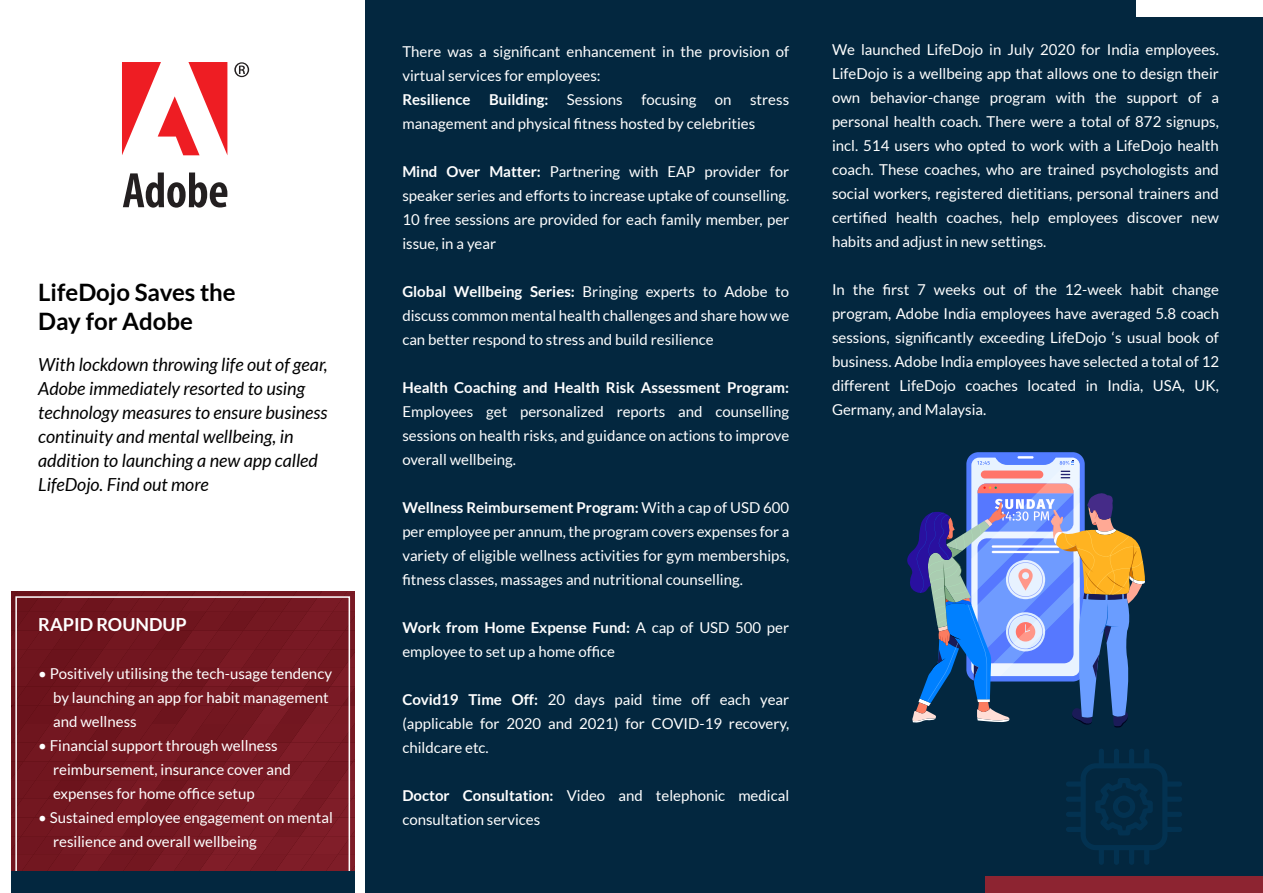
<style>
.page{position:relative;width:1263px;height:893px;background:#fff}
.page>*{position:absolute;margin:0;border:0;box-sizing:border-box;transform-origin:0 0}
.t1{font:700 24px/28.5px "Lato";color:#000}
.t2{font:italic 18px/24px "Lato";color:#000}
.t3{font:700 18px "Lato";color:#fff}
.t4{font:15px/24px "Lato";color:#fff;text-align:justify}
.t5{font:700 15px "Lato";color:#fff}
.s1{font-weight:700}
</style>
<div class="page">
<svg style="left:11px;top:592px;width:344px;height:278px;background:#741721"></svg>
<div style="left:15px;top:596px;width:335px;height:292px;border:2px solid #fff"></div>
<div style="left:11px;top:871px;width:344px;height:22px;background:#03273f"></div>
<div style="left:366px;top:0;width:897px;height:893px;background:#03273f"></div>
<svg style="left:234px;top:62px;width:15px;height:15px"></svg>
<svg style="left:123px;top:173px;width:104px;height:35px"></svg>
<svg style="left:122px;top:62px;width:105px;height:93px"></svg>
<div style="left:985px;top:876px;width:278px;height:17px;background:#8d2431"></div>
<div style="left:1136px;top:0;width:127px;height:17px;background:#fff"></div>
<svg style="left:1066px;top:749px;width:116px;height:116px"></svg>
<hr style="left:1017px;top:456px;width:16px;height:3px;background:#fff">
<svg style="left:907px;top:457px;width:238px;height:271px"></svg>
<h1 class="t1" style="left:38px;top:278px;width:199px">LifeDojo Saves the<br>Day for Adobe</h1>
<p class="t2" style="left:38px;top:353px;width:291px">With lockdown throwing life out of gear, Adobe immediately resorted to using technology measures to ensure business continuity and mental wellbeing, in addition to launching a new app called LifeDojo. Find out more</p>
<p class="t3" style="left:38px;top:614px;width:150px">RAPID ROUNDUP</p>
<p class="t4" style="left:53px;top:661px;width:280px;text-align:left;text-indent:-15px">• Positively utilising the tech-usage tendency by launching an app for habit management and wellness</p>
<p class="t4" style="left:53px;top:733px;width:239px;text-align:left;text-indent:-15px">• Financial support through wellness reimbursement, insurance cover and expenses for home office setup</p>
<p class="t4" style="left:53px;top:805px;width:281px;text-indent:-15px">• Sustained employee engagement on mental resilience and overall wellbeing</p>
<p class="t4" style="left:402px;top:40px;width:388px;text-align:left">There was a significant enhancement in the provision of virtual services for employees:<br><span class="s1">Resilience Building:</span> Sessions focusing on stress management and physical fitness hosted by celebrities</p>
<p class="t4" style="left:402px;top:160px;width:388px"><span class="s1">Mind Over Matter:</span> Partnering with EAP provider for speaker series and efforts to increase uptake of counselling.<br>10 free sessions are provided for each family member, per issue, in a year</p>
<p class="t4" style="left:402px;top:280px;width:388px"><span class="s1">Global Wellbeing Series:</span> Bringing experts to Adobe to discuss common mental health challenges and share how we can better respond to stress and build resilience</p>
<p class="t5" style="left:402px;top:379px;width:388px">Health Coaching and Health Risk Assessment Program:</p>
<p class="t4" style="left:402px;top:400px;width:388px">Employees get personalized reports and counselling sessions on health risks, and guidance on actions to improve overall wellbeing.</p>
<p class="t4" style="left:402px;top:496px;width:388px"><span class="s1">Wellness Reimbursement Program:</span> With a cap of USD 600 per employee per annum, the program covers expenses for a variety of eligible wellness activities for gym memberships, fitness classes, massages and nutritional counselling.</p>
<p class="t4" style="left:402px;top:616px;width:388px"><span class="s1">Work from Home Expense Fund:</span> A cap of USD 500 per employee to set up a home office</p>
<p class="t4" style="left:402px;top:688px;width:388px"><span class="s1">Covid19 Time Off:</span> 20 days paid time off each year (applicable for 2020 and 2021) for COVID-19 recovery, childcare etc.</p>
<p class="t4" style="left:402px;top:784px;width:388px"><span class="s1">Doctor Consultation:</span> Video and telephonic medical consultation services</p>
<p class="t4" style="left:832px;top:38px;width:388px">We launched LifeDojo in July 2020 for India employees.<br>LifeDojo is a wellbeing app that allows one to design their own behavior-change program with the support of a personal health coach. There were a total of 872 signups, incl. 514 users who opted to work with a LifeDojo health coach. These coaches, who are trained psychologists and social workers, registered dietitians, personal trainers and certified health coaches, help employees discover new habits and adjust in new settings.</p>
<p class="t4" style="left:832px;top:278px;width:388px">In the first 7 weeks out of the 12-week habit change program, Adobe India employees have averaged 5.8 coach sessions, significantly exceeding LifeDojo ‘s usual book of business. Adobe India employees have selected a total of 12 different LifeDojo coaches located in India, USA, UK, Germany, and Malaysia.</p>
</div>
